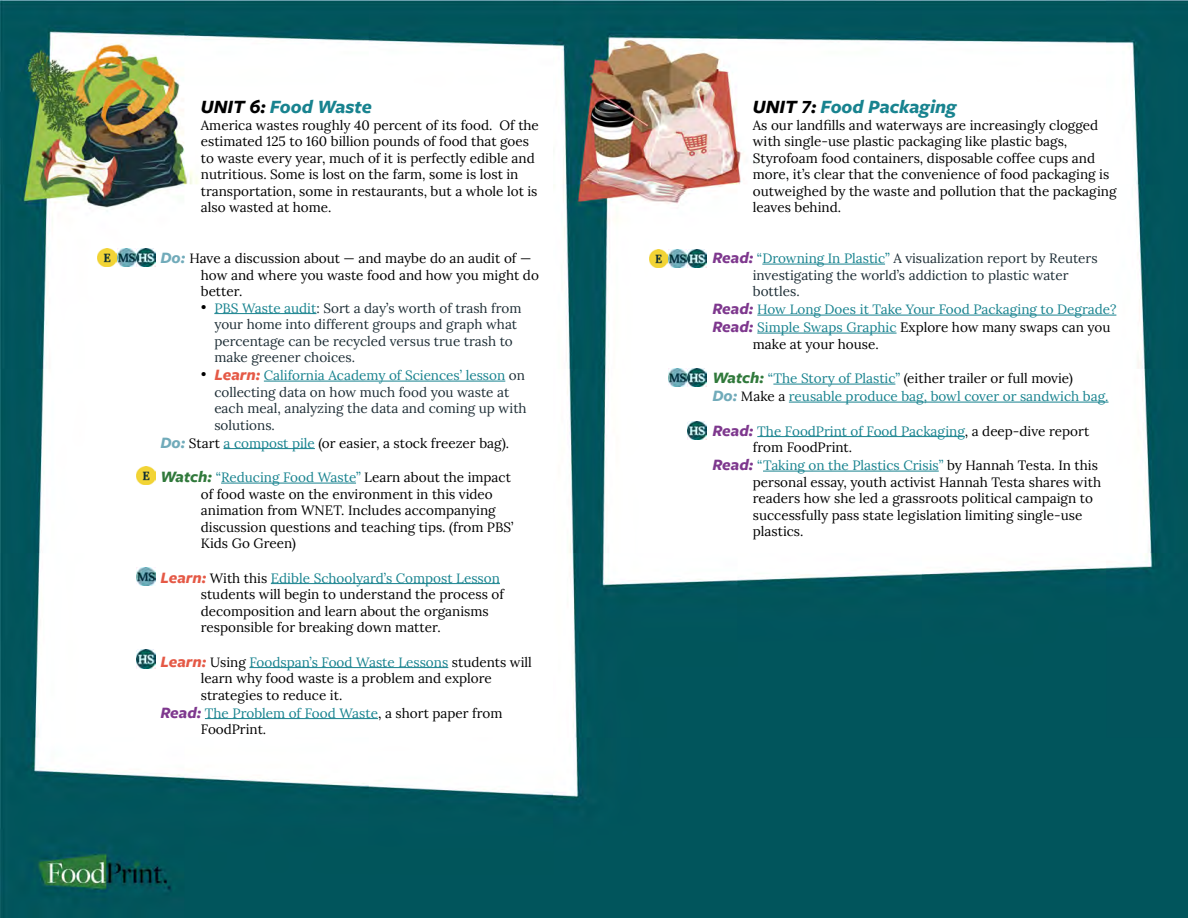
<style>
.page{position:relative;width:1188px;height:918px;background:#fff}
.page>*{position:absolute;margin:0;border:0;box-sizing:border-box;transform-origin:0 0}
.t1{font:italic 700 19.5px "Freight Sans Pro";color:#18838f}
.t2{font:13.5px/16.5px "Lora";color:#000}
.t3{font:13.5px/16.5px "Lora";color:#1e2e36}
.t4{font:13.5px "Lora";color:#18838f}
.s1{color:#000}
.s2{font-family:"Freight Sans Pro";font-weight:700;font-style:italic;font-size:16.5px;color:#71abba}
.s3{font-family:"Arial";font-size:16.5px;color:#000}
.s4{color:#18838f}
.s5{font-family:"Freight Sans Pro";font-weight:700;font-style:italic;font-size:16.5px;color:#e55946}
.s6{font-family:"Freight Sans Pro";font-weight:700;font-style:italic;font-size:16.5px;color:#30793b}
.s7{font-family:"Freight Sans Pro";font-weight:700;font-style:italic;font-size:16.5px;color:#7e388e}
</style>
<div class="page">
<img style="left:0;top:0;width:1188px;height:918px">
<hr style="left:214px;top:313px;width:103px;height:1px;background:#18838f">
<hr style="left:264px;top:381px;width:241px;height:1px;background:#18838f">
<hr style="left:224px;top:448px;width:91px;height:1px;background:#18838f">
<hr style="left:221px;top:483px;width:135px;height:1px;background:#18838f">
<hr style="left:271px;top:583px;width:229px;height:1px;background:#18838f">
<hr style="left:249px;top:667px;width:199px;height:1px;background:#18838f">
<hr style="left:205px;top:718px;width:173px;height:1px;background:#18838f">
<hr style="left:762px;top:264px;width:123px;height:1px;background:#18838f">
<hr style="left:757px;top:315px;width:359px;height:1px;background:#18838f">
<hr style="left:757px;top:333px;width:140px;height:1px;background:#18838f">
<hr style="left:773px;top:384px;width:122px;height:1px;background:#18838f">
<hr style="left:789px;top:402px;width:320px;height:1px;background:#18838f">
<hr style="left:757px;top:436px;width:208px;height:1px;background:#18838f">
<hr style="left:763px;top:471px;width:176px;height:1px;background:#18838f">
<img style="left:649px;top:250px;width:57px;height:18px">
<img style="left:98px;top:248px;width:57px;height:18px">
<img style="left:137px;top:466px;width:18px;height:18px">
<img style="left:668px;top:369px;width:38px;height:18px">
<img style="left:137px;top:567px;width:18px;height:19px">
<img style="left:688px;top:421px;width:18px;height:18px">
<img style="left:137px;top:650px;width:18px;height:18px">
<p class="t1" style="left:201px;top:93px;width:173px"><span class="s1">UNIT 6:</span> Food Waste</p>
<p class="t2" style="left:201px;top:116px;width:340px">America wastes roughly 40 percent of its food. Of the estimated 125 to 160 billion pounds of food that goes to waste every year, much of it is perfectly edible and nutritious. Some is lost on the farm, some is lost in transportation, some in restaurants, but a whole lot is also wasted at home.</p>
<p class="t2" style="left:201px;top:249px;width:340px;text-indent:-41px"><span class="s2">Do:</span> Have a discussion about — and maybe do an audit of — how and where you waste food and how you might do better.</p>
<p class="t3" style="left:214px;top:299px;width:309px;text-indent:-14px"><span class="s3">•</span> <span class="s4">PBS Waste audit</span>: Sort a day’s worth of trash from your home into different groups and graph what percentage can be recycled versus true trash to make greener choices.</p>
<p class="t3" style="left:214px;top:366px;width:314px;text-indent:-14px"><span class="s3">•</span> <span class="s5">Learn:</span> <span class="s4">California Academy of Sciences’ lesson</span> on collecting data on how much food you waste at each meal, analyzing the data and coming up with solutions.</p>
<p class="t2" style="left:160px;top:434px;width:350px"><span class="s2">Do:</span> Start <span class="s4">a compost pile</span> (or easier, a stock freezer bag).</p>
<p class="t2" style="left:201px;top:468px;width:314px;text-indent:-40px"><span class="s6">Watch:</span> <span class="s4">“Reducing Food Waste”</span> Learn about the impact of food waste on the environment in this video animation from WNET. Includes accompanying discussion questions and teaching tips. (from PBS’ Kids Go Green)</p>
<p class="t2" style="left:201px;top:569px;width:305px;text-indent:-41px"><span class="s5">Learn:</span> With this <span class="s4">Edible Schoolyard’s Compost Lesson </span>students will begin to understand the process of decomposition and learn about the organisms responsible for breaking down matter.</p>
<p class="t2" style="left:201px;top:653px;width:332px;text-indent:-40px"><span class="s5">Learn:</span> Using <span class="s4">Foodspan’s Food Waste Lessons</span> students will learn why food waste is a problem and explore strategies to reduce it.</p>
<p class="t2" style="left:201px;top:704px;width:303px;text-indent:-40px"><span class="s7">Read:</span> <span class="s4">The Problem of Food Waste</span>, a short paper from<br>FoodPrint.</p>
<p class="t1" style="left:753px;top:93px;width:205px"><span class="s1">UNIT 7:</span> Food Packaging</p>
<p class="t2" style="left:753px;top:116px;width:365px">As our landfills and waterways are increasingly clogged with single-use plastic packaging like plastic bags, Styrofoam food containers, disposable coffee cups and more, it’s clear that the convenience of food packaging is outweighed by the waste and pollution that the packaging leaves behind.</p>
<p class="t3" style="left:753px;top:249px;width:346px;text-indent:-40px"><span class="s7">Read:</span> <span class="s4">“Drowning In Plastic”</span> A visualization report by Reuters investigating the world’s addiction to plastic water bottles.</p>
<p class="t4" style="left:712px;top:299px;width:406px"><span class="s7">Read:</span> How Long Does it Take Your Food Packaging to Degrade?</p>
<p class="t2" style="left:753px;top:318px;width:359px;text-indent:-40px"><span class="s7">Read:</span> <span class="s4">Simple Swaps Graphic</span> Explore how many swaps can you make at your house.</p>
<p class="t2" style="left:712px;top:369px;width:362px"><span class="s6">Watch:</span> <span class="s4">“The Story of Plastic”</span> (either trailer or full movie)</p>
<p class="t4" style="left:712px;top:386px;width:398px"><span class="s2">Do:</span> <span class="s1">Make a</span> reusable produce bag, bowl cover or sandwich bag.</p>
<p class="t2" style="left:753px;top:422px;width:338px;text-indent:-40px"><span class="s7">Read:</span> <span class="s4">The FoodPrint of Food Packaging</span>, a deep-dive report from FoodPrint.</p>
<p class="t2" style="left:753px;top:456px;width:350px;text-indent:-40px"><span class="s7">Read:</span> <span class="s4">“Taking on the Plastics Crisis”</span> by Hannah Testa. In this personal essay, youth activist Hannah Testa shares with readers how she led a grassroots political campaign to successfully pass state legislation limiting single-use plastics.</p>
</div>
